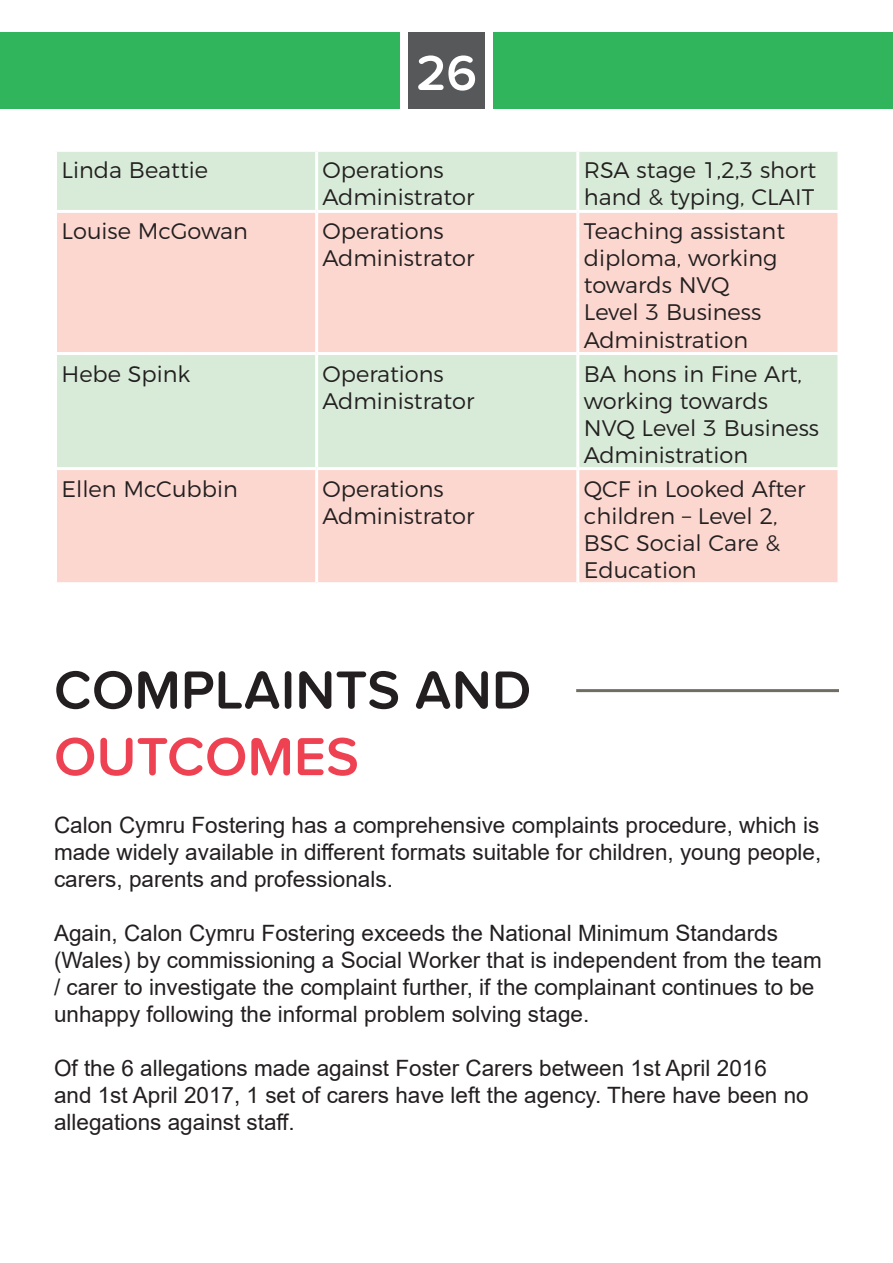
<style>
.page{position:relative;width:893px;height:1263px;background:#fff}
.page>*{position:absolute;margin:0;border:0;box-sizing:border-box;transform-origin:0 0}
.t1{font:600 55.5px "Proxima Nova Soft";color:#231f20}
.t2{font:600 55.5px "Proxima Nova Soft";color:#ee4253}
.t3{font:600 51px "Proxima Nova Soft";color:#fff}
.t4{font:22.5px/27px "Arial";color:#231f20}
.t5{font:300 22.5px/27px "Montserrat";color:#231f20}
</style>
<div class="page">
<div style="left:0;top:32px;width:400px;height:76px;background:#30b45c"></div>
<div style="left:494px;top:32px;width:399px;height:76px;background:#30b45c"></div>
<div style="left:408px;top:32px;width:77px;height:76px;background:#57585a"></div>
<hr style="left:576px;top:689px;width:263px;height:3px;background:#706e64">
<div style="left:57px;top:152px;width:780px;height:58px;background:#d7ebd8"></div>
<svg style="left:57px;top:213px;width:780px;height:369px;background:#f0ddd1"></svg>
<hr style="left:315px;top:152px;width:3px;height:58px;background:#fff">
<hr style="left:576px;top:152px;width:3px;height:58px;background:#fff">
<hr style="left:315px;top:213px;width:3px;height:139px;background:#fff">
<hr style="left:576px;top:213px;width:3px;height:139px;background:#fff">
<hr style="left:54px;top:352px;width:263px;height:3px;background:#fff">
<hr style="left:317px;top:352px;width:261px;height:3px;background:#fff">
<hr style="left:315px;top:355px;width:3px;height:112px;background:#fff">
<hr style="left:578px;top:352px;width:262px;height:3px;background:#fff">
<hr style="left:576px;top:355px;width:3px;height:112px;background:#fff">
<hr style="left:54px;top:467px;width:263px;height:3px;background:#fff">
<hr style="left:317px;top:467px;width:261px;height:3px;background:#fff">
<hr style="left:315px;top:470px;width:3px;height:112px;background:#fff">
<hr style="left:578px;top:467px;width:262px;height:3px;background:#fff">
<hr style="left:576px;top:470px;width:3px;height:112px;background:#fff">
<h2 class="t3" style="left:416px;top:44px;width:62px">26</h2>
<p class="t5" style="left:62px;top:155px;width:148px">Linda Beattie</p>
<p class="t5" style="left:323px;top:155px;width:153px">Operations<br>Administrator</p>
<p class="t5" style="left:584px;top:155px;width:234px">RSA stage 1,2,3 short hand &amp; typing, CLAIT</p>
<p class="t5" style="left:62px;top:216px;width:188px">Louise McGowan</p>
<p class="t5" style="left:323px;top:216px;width:153px">Operations<br>Administrator</p>
<p class="t5" style="left:584px;top:216px;width:203px">Teaching assistant diploma, working towards NVQ<br>Level 3 Business<br>Administration</p>
<p class="t5" style="left:62px;top:358px;width:130px">Hebe Spink</p>
<p class="t5" style="left:323px;top:358px;width:153px">Operations<br>Administrator</p>
<p class="t5" style="left:584px;top:358px;width:237px">BA hons in Fine Art, working towards<br>NVQ Level 3 Business<br>Administration</p>
<p class="t5" style="left:62px;top:473px;width:178px">Ellen McCubbin</p>
<p class="t5" style="left:323px;top:473px;width:153px">Operations<br>Administrator</p>
<p class="t5" style="left:584px;top:473px;width:223px">QCF in Looked After children – Level 2,<br>BSC Social Care &amp;<br>Education</p>
<h1 class="t1" style="left:54px;top:658px;width:479px">COMPLAINTS AND</h1>
<h1 class="t2" style="left:54px;top:725px;width:306px">OUTCOMES</h1>
<p class="t4" style="left:54px;top:811px;width:769px;text-align:justify">Calon Cymru Fostering has a comprehensive complaints procedure, which is made widely available in different formats suitable for children, young people, carers, parents and professionals.</p>
<p class="t4" style="left:54px;top:919px;width:769px">Again, Calon Cymru Fostering exceeds the National Minimum Standards (Wales) by commissioning a Social Worker that is independent from the team / carer to investigate the complaint further, if the complainant continues to be unhappy following the informal problem solving stage.</p>
<p class="t4" style="left:54px;top:1054px;width:756px">Of the 6 allegations made against Foster Carers between 1st April 2016 and 1st April 2017, 1 set of carers have left the agency. There have been no allegations against staff.</p>
</div>
